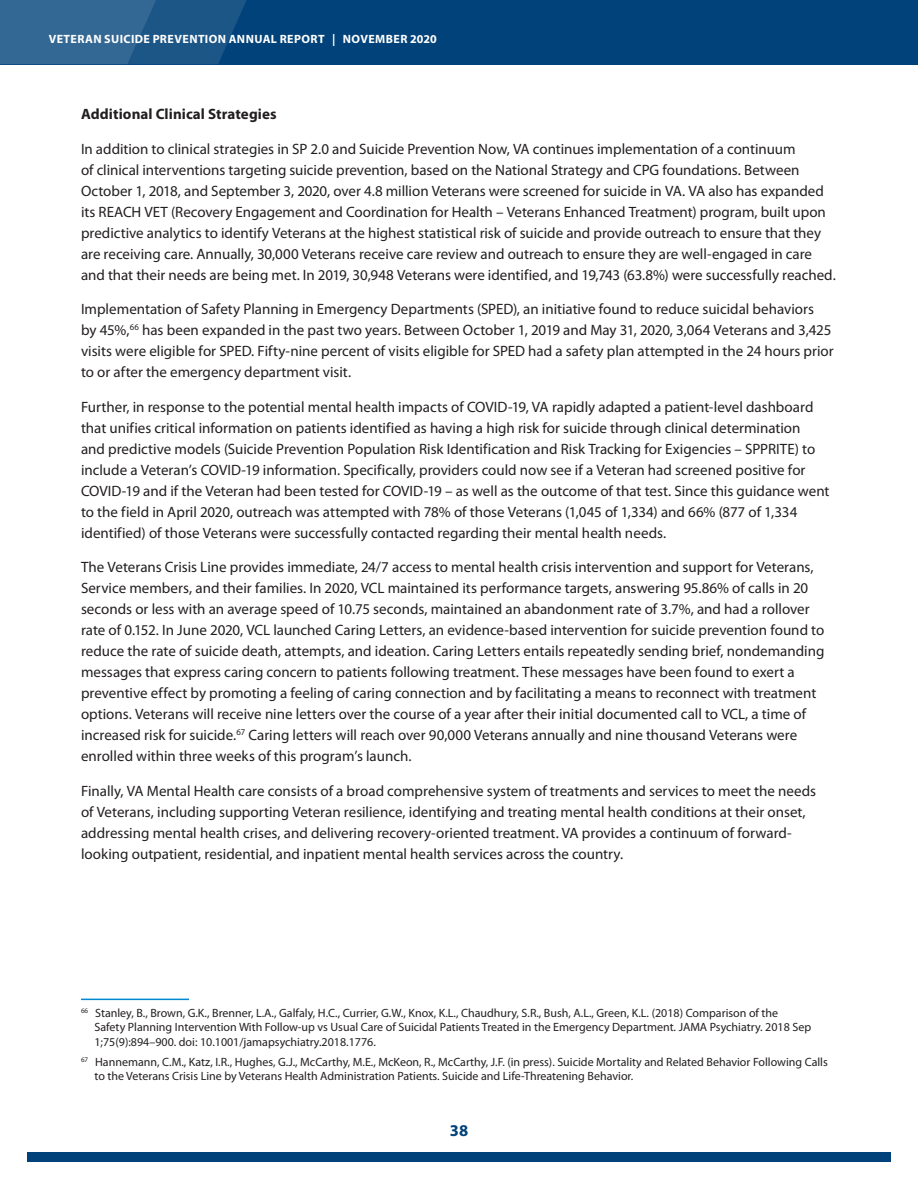
<style>
.page{position:relative;width:918px;height:1188px;background:#fff}
.page>*{position:absolute;margin:0;border:0;box-sizing:border-box;transform-origin:0 0}
.t1{font:700 16.5px "Myriad Pro";color:#004279}
.t2{font:15px/21px "Myriad Pro";color:#231f20}
.t3{font:700 15px "Myriad Pro";letter-spacing:.005em;color:#231f20}
.Endnote_text{font:12px/14.4px "Myriad Pro";color:#231f20}
.t4{font:700 12px "Myriad Pro";letter-spacing:.035em;color:#fff}
</style>
<div class="page">
<div style="left:27px;top:1152px;width:864px;height:10px;background:#004279"></div>
<div style="left:0;top:0;width:918px;height:64px;background:#004279"></div>
<svg style="left:0;top:0;width:246px;height:64px;background:#285f8d"></svg>
<hr style="left:81px;top:999px;width:108px;height:1px;background:#0089cf">
<p class="t4" style="left:49px;top:31px;width:390px">VETERAN SUICIDE PREVENTION ANNUAL REPORT | NOVEMBER 2020</p>
<p class="t3" style="left:81px;top:104px;width:197px">Additional Clinical Strategies</p>
<p class="t2" style="left:81px;top:138px;width:756px">In addition to clinical strategies in SP 2.0 and Suicide Prevention Now, VA continues implementation of a continuum<br>of clinical interventions targeting suicide prevention, based on the National Strategy and CPG foundations. Between October 1, 2018, and September 3, 2020, over 4.8 million Veterans were screened for suicide in VA. VA also has expanded its REACH VET (Recovery Engagement and Coordination for Health – Veterans Enhanced Treatment) program, built upon predictive analytics to identify Veterans at the highest statistical risk of suicide and provide outreach to ensure that they are receiving care. Annually, 30,000 Veterans receive care review and outreach to ensure they are well-engaged in care and that their needs are being met. In 2019, 30,948 Veterans were identified, and 19,743 (63.8%) were successfully reached.</p>
<p class="t2" style="left:81px;top:298px;width:754px">Implementation of Safety Planning in Emergency Departments (SPED), an initiative found to reduce suicidal behaviors<br>by 45%,<sup>66</sup> has been expanded in the past two years. Between October 1, 2019 and May 31, 2020, 3,064 Veterans and 3,425 visits were eligible for SPED. Fifty-nine percent of visits eligible for SPED had a safety plan attempted in the 24 hours prior to or after the emergency department visit.</p>
<p class="t2" style="left:81px;top:396px;width:750px">Further, in response to the potential mental health impacts of COVID-19, VA rapidly adapted a patient-level dashboard that unifies critical information on patients identified as having a high risk for suicide through clinical determination<br>and predictive models (Suicide Prevention Population Risk Identification and Risk Tracking for Exigencies – SPPRITE) to include a Veteran’s COVID-19 information. Specifically, providers could now see if a Veteran had screened positive for COVID-19 and if the Veteran had been tested for COVID-19 – as well as the outcome of that test. Since this guidance went to the field in April 2020, outreach was attempted with 78% of those Veterans (1,045 of 1,334) and 66% (877 of 1,334 identified) of those Veterans were successfully contacted regarding their mental health needs.</p>
<p class="t2" style="left:81px;top:556px;width:745px">The Veterans Crisis Line provides immediate, 24/7 access to mental health crisis intervention and support for Veterans, Service members, and their families. In 2020, VCL maintained its performance targets, answering 95.86% of calls in 20 seconds or less with an average speed of 10.75 seconds, maintained an abandonment rate of 3.7%, and had a rollover rate of 0.152. In June 2020, VCL launched Caring Letters, an evidence-based intervention for suicide prevention found to reduce the rate of suicide death, attempts, and ideation. Caring Letters entails repeatedly sending brief, nondemanding messages that express caring concern to patients following treatment. These messages have been found to exert a preventive effect by promoting a feeling of caring connection and by facilitating a means to reconnect with treatment options. Veterans will receive nine letters over the course of a year after their initial documented call to VCL, a time of increased risk for suicide.<sup>67</sup> Caring letters will reach over 90,000 Veterans annually and nine thousand Veterans were enrolled within three weeks of this program’s launch.</p>
<p class="t2" style="left:81px;top:780px;width:737px">Finally, VA Mental Health care consists of a broad comprehensive system of treatments and services to meet the needs of Veterans, including supporting Veteran resilience, identifying and treating mental health conditions at their onset, addressing mental health crises, and delivering recovery-oriented treatment. VA provides a continuum of forward&shy;looking outpatient, residential, and inpatient mental health services across the country.</p>
<p class="Endnote_text" style="left:94px;top:1006px;width:718px;text-indent:-14px"><sup>66</sup> Stanley, B., Brown, G.K., Brenner, L.A., Galfaly, H.C., Currier, G.W., Knox, K.L., Chaudhury, S.R., Bush, A.L., Green, K.L. (2018) Comparison of the<br>Safety Planning Intervention With Follow-up vs Usual Care of Suicidal Patients Treated in the Emergency Department. JAMA Psychiatry. 2018 Sep<br>1;75(9):894–900. doi: 10.1001/jamapsychiatry.2018.1776.</p>
<p class="Endnote_text" style="left:94px;top:1054px;width:735px;text-indent:-14px"><sup>67</sup> Hannemann, C.M., Katz, I.R., Hughes, G.J., McCarthy, M.E., McKeon, R., McCarthy, J.F. (in press). Suicide Mortality and Related Behavior Following Calls to the Veterans Crisis Line by Veterans Health Administration Patients. Suicide and Life-Threatening Behavior.</p>
<p class="t1" style="left:450px;top:1119px;width:20px">38</p>
</div>
